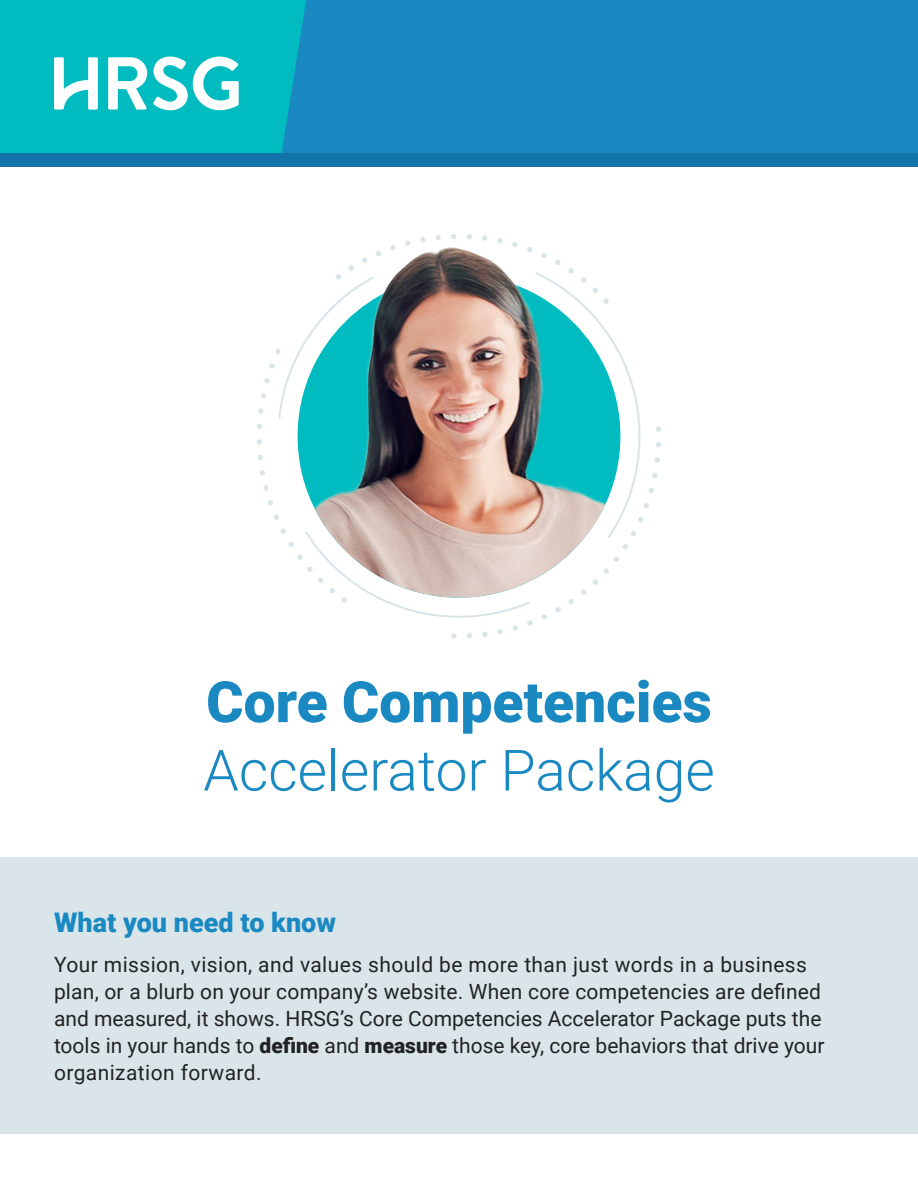
<style>
.page{position:relative;width:918px;height:1188px;background:#fff}
.page>*{position:absolute;margin:0;border:0;box-sizing:border-box;transform-origin:0 0}
.t1{font:300 57px "Roboto";color:#1a89c1}
.t2{font:900 57px "Roboto";color:#1a89c1}
.t3{font:900 27px "Roboto";color:#1a89c1}
.t4{font:21px/27px "Roboto";letter-spacing:.01em;color:#212322}
.s1{font-weight:900}
</style>
<div class="page">
<div style="left:0;top:857px;width:918px;height:277px;background:#dae5ea"></div>
<div style="left:0;top:0;width:918px;height:160px;background:#1a89c1"></div>
<div style="left:0;top:0;width:306px;height:153px;background:#00bcc1"></div>
<div style="left:0;top:153px;width:918px;height:14px;background:#1374aa"></div>
<svg style="left:256px;top:234px;width:384px;height:383px"></svg>
<svg style="left:439px;top:423px;width:223px;height:216px"></svg>
<img style="left:298px;top:243px;width:322px;height:355px">
<svg style="left:108px;top:57px;width:39px;height:53px;background:#9de5e7"></svg>
<svg style="left:153px;top:57px;width:86px;height:53px;background:#7ddcdf"></svg>
<svg style="left:54px;top:57px;width:44px;height:53px;background:#8de1e3"></svg>
<h1 class="t2" style="left:206px;top:662px;width:507px">Core Competencies</h1>
<h1 class="t1" style="left:203px;top:730px;width:513px">Accelerator Package</h1>
<p class="t3" style="left:54px;top:903px;width:284px">What you need to know</p>
<p class="t4" style="left:54px;top:950px;width:772px">Your mission, vision, and values should be more than just words in a business plan, or a blurb on your company’s website. When core competencies are defined and measured, it shows. HRSG’s Core Competencies Accelerator Package puts the tools in your hands to <span class="s1">define</span> and <span class="s1">measure</span> those key, core behaviors that drive your organization forward.</p>
</div>
